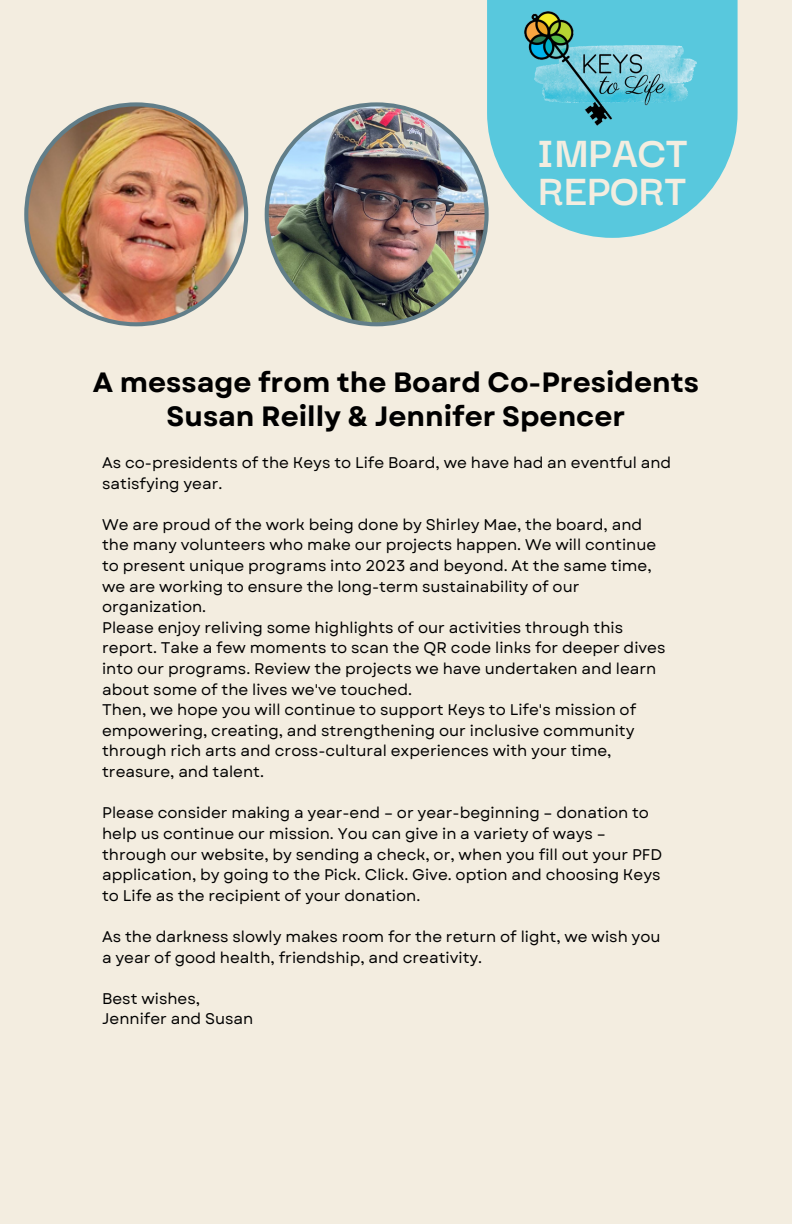
<style>
.page{position:relative;width:792px;height:1224px;background:#f3ede0}
.page>*{position:absolute;margin:0;border:0;box-sizing:border-box;transform-origin:0 0}
.t1{font:700 46.6px/37.4px "Darker Grotesque";color:#f3ede0}
.t2{font:700 27.8px/33.4px "Garet";color:#000;text-align:center}
.t3{font:15.4px/20.6px "Garet";color:#000}
</style>
<div class="page">
<svg style="left:487px;top:0;width:251px;height:238px;fill:#58c8dd"></svg>
<img style="left:524px;top:11px;width:173px;height:114px">
<img style="left:24px;top:102px;width:224px;height:224px">
<img style="left:265px;top:102px;width:224px;height:224px">
<h1 class="t1" style="left:537px;top:131px;width:152px">IMPACT<br>REPORT</h1>
<h2 class="t2" style="left:93px;top:366px;width:608px">A message from the Board Co-Presidents<br>Susan Reilly &amp; Jennifer Spencer</h2>
<p class="t3" style="left:102px;top:452px;width:571px">As co-presidents of the Keys to Life Board, we have had an eventful and satisfying year.</p>
<p class="t3" style="left:102px;top:514px;width:565px">We are proud of the work being done by Shirley Mae, the board, and the many volunteers who make our projects happen. We will continue to present unique programs into 2023 and beyond. At the same time, we are working to ensure the long-term sustainability of our organization.<br>Please enjoy reliving some highlights of our activities through this report. Take a few moments to scan the QR code links for deeper dives into our programs. Review the projects we have undertaken and learn about some of the lives we've touched.<br>Then, we hope you will continue to support Keys to Life's mission of empowering, creating, and strengthening our inclusive community through rich arts and cross-cultural experiences with your time, treasure, and talent.</p>
<p class="t3" style="left:102px;top:803px;width:562px">Please consider making a year-end – or year-beginning – donation to help us continue our mission. You can give in a variety of ways – through our website, by sending a check, or, when you fill out your PFD application, by going to the Pick. Click. Give. option and choosing Keys to Life as the recipient of your donation.</p>
<p class="t3" style="left:102px;top:926px;width:560px">As the darkness slowly makes room for the return of light, we wish you a year of good health, friendship, and creativity.</p>
<p class="t3" style="left:102px;top:988px;width:153px">Best wishes,<br>Jennifer and Susan</p>
</div>
